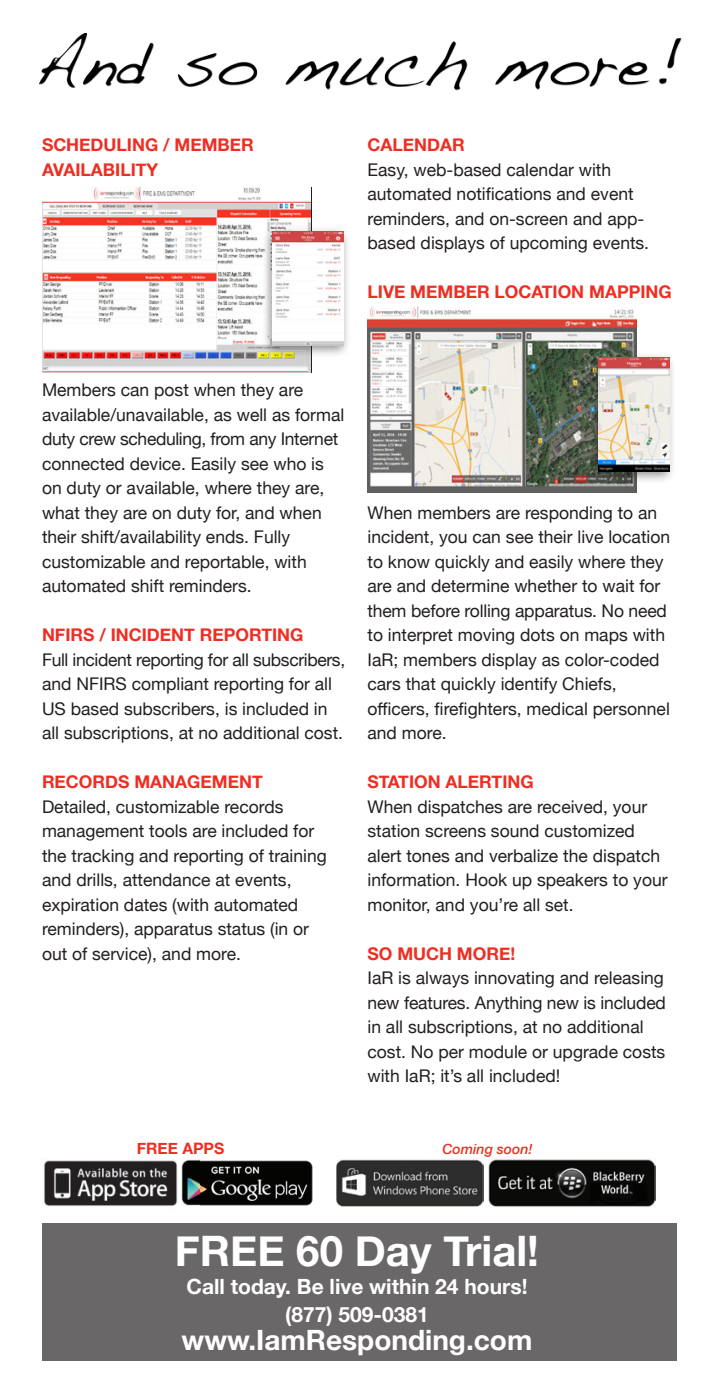
<style>
.page{position:relative;width:714px;height:1386px;background:#fff}
.page>*{position:absolute;margin:0;border:0;box-sizing:border-box;transform-origin:0 0}
.t1{font:700 42px "Helvetica Neue";color:#fff}
.t2{font:700 28px "Helvetica Neue";color:#fff}
.t3{font:700 21px "Helvetica Neue";color:#fff}
.Body_Copy{font:17.5px/24.5px "Helvetica Neue";color:#231f20}
.Subhead{font:700 17.5px/24.5px "Helvetica Neue";color:#ee2e22}
.Subhead-2{font:700 15.75px "Helvetica Neue";color:#ee2e22}
.t4{font:italic 500 14px "Helvetica Neue";color:#ee2e22}
</style>
<div class="page">
<img style="left:199px;top:1160px;width:114px;height:46px">
<img style="left:43px;top:1159px;width:156px;height:48px">
<img style="left:488px;top:1159px;width:167px;height:48px">
<img style="left:336px;top:1160px;width:147px;height:46px">
<div style="left:42px;top:1223px;width:634px;height:138px;background:#696767"></div>
<img style="left:40px;top:33px;width:642px;height:58px">
<img style="left:368px;top:307px;width:269px;height:186px">
<img style="left:42px;top:187px;width:269px;height:186px">
<div style="left:262px;top:226px;width:89px;height:133px;background:#231f20;opacity:.5"></div>
<img style="left:273px;top:232px;width:71px;height:113px">
<div style="left:587px;top:352px;width:90px;height:133px;background:#231f20;opacity:.5"></div>
<img style="left:599px;top:358px;width:70px;height:113px">
<p class="Subhead" style="left:42px;top:133px;width:213px">SCHEDULING / MEMBER<br>AVAILABILITY</p>
<p class="Subhead" style="left:368px;top:133px;width:99px">CALENDAR</p>
<p class="Body_Copy" style="left:368px;top:158px;width:283px">Easy, web-based calendar with automated notifications and event reminders, and on-screen and app&shy;based displays of upcoming events.</p>
<p class="Subhead" style="left:368px;top:280px;width:306px">LIVE MEMBER LOCATION MAPPING</p>
<p class="Body_Copy" style="left:42px;top:379px;width:304px">Members can post when they are available/unavailable, as well as formal duty crew scheduling, from any Internet connected device. Easily see who is on duty or available, where they are, what they are on duty for, and when their shift/availability ends. Fully customizable and reportable, with automated shift reminders.</p>
<p class="Subhead" style="left:42px;top:623px;width:263px">NFIRS / INCIDENT REPORTING</p>
<p class="Body_Copy" style="left:42px;top:648px;width:305px">Full incident reporting for all subscribers, and NFIRS compliant reporting for all US based subscribers, is included in all subscriptions, at no additional cost.</p>
<p class="Subhead" style="left:42px;top:770px;width:222px">RECORDS MANAGEMENT</p>
<p class="Body_Copy" style="left:42px;top:795px;width:286px">Detailed, customizable records management tools are included for the tracking and reporting of training and drills, attendance at events, expiration dates (with automated reminders), apparatus status (in or out of service), and more.</p>
<p class="Body_Copy" style="left:368px;top:501px;width:304px">When members are responding to an incident, you can see their live location to know quickly and easily where they are and determine whether to wait for them before rolling apparatus. No need to interpret moving dots on maps with IaR; members display as color-coded cars that quickly identify Chiefs, officers, firefighters, medical personnel and more.</p>
<p class="Subhead" style="left:368px;top:770px;width:168px">STATION ALERTING</p>
<p class="Body_Copy" style="left:368px;top:795px;width:302px">When dispatches are received, your station screens sound customized alert tones and verbalize the dispatch information. Hook up speakers to your monitor, and you’re all set.</p>
<p class="Subhead" style="left:368px;top:942px;width:149px">SO MUCH MORE!</p>
<p class="Body_Copy" style="left:368px;top:967px;width:300px">IaR is always innovating and releasing new features. Anything new is included in all subscriptions, at no additional cost. No per module or upgrade costs with IaR; it’s all included!</p>
<p class="Subhead-2" style="left:137px;top:1136px;width:89px">FREE APPS</p>
<p class="t4" style="left:442px;top:1137px;width:92px">Coming soon!</p>
<p class="t1" style="left:175px;top:1218px;width:366px">FREE 60 Day Trial!</p>
<p class="t3" style="left:186px;top:1270px;width:343px">Call today. Be live within 24 hours!</p>
<p class="t3" style="left:285px;top:1298px;width:145px">(877) 509-0381</p>
<p class="t2" style="left:182px;top:1318px;width:352px">www.IamResponding.com</p>
</div>
